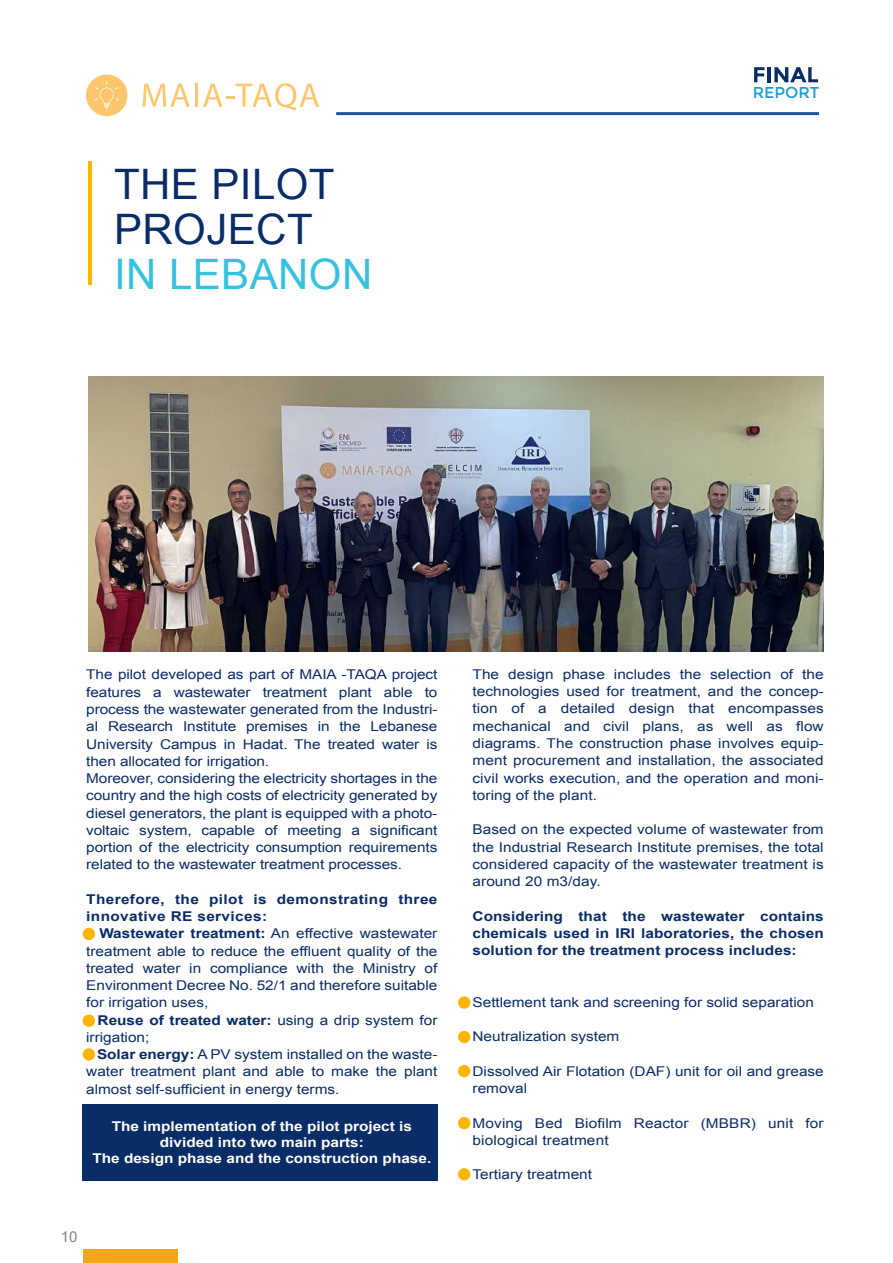
<style>
.page{position:relative;width:893px;height:1263px;background:#fff}
.page>*{position:absolute;margin:0;border:0;box-sizing:border-box;transform-origin:0 0}
.t1{font:42px/45px "Arial";letter-spacing:.01em;color:#0a2c67}
.t2{font:42px "Arial";letter-spacing:.01em;color:#35c2e0}
.t3{font:15.75px "Montserrat";color:#199dd7}
.t4{font:15px "Arial";color:#808285}
.t5{font:13.5px/17.2px "Arial";letter-spacing:-.005em;color:#0a2c67;scale:1.14 1}
.t6{font:700 13.5px/17.2px "Arial";letter-spacing:.025em;color:#0a2c67;scale:1.14 1}
.t7{font:700 13.5px/16.2px "Arial";color:#fff;text-align:center;scale:1.14 1}
.s1{font-weight:700}
</style>
<div class="page">
<div style="left:82px;top:1105px;width:355px;height:76px;background:#0a2c67"></div>
<svg style="left:754px;top:67px;width:10px;height:15px"></svg>
<hr style="left:767px;top:67px;width:4px;height:15px;background:#0a2c67">
<svg style="left:774px;top:67px;width:44px;height:15px"></svg>
<svg style="left:143px;top:84px;width:47px;height:23px"></svg>
<hr style="left:195px;top:84px;width:3px;height:23px;background:#fdc66d">
<svg style="left:203px;top:83px;width:116px;height:27px"></svg>
<div style="left:86px;top:75px;width:42px;height:41px;background:#fdc66d;border-radius:50%"></div>
<svg style="left:94px;top:81px;width:25px;height:28px"></svg>
<div style="left:83px;top:1249px;width:94px;height:14px;background:#f5a71c"></div>
<hr style="left:336px;top:112px;width:483px;height:3px;background:#1f54a1">
<hr style="left:88px;top:162px;width:4px;height:123px;background:#ffb500">
<img style="left:89px;top:376px;width:734px;height:276px">
<div style="left:83px;top:928px;width:12px;height:12px;background:#ffb500;border-radius:50%"></div>
<div style="left:458px;top:996px;width:12px;height:13px;background:#ffb500;border-radius:50%"></div>
<div style="left:458px;top:1031px;width:12px;height:12px;background:#ffb500;border-radius:50%"></div>
<div style="left:458px;top:1065px;width:12px;height:12px;background:#ffb500;border-radius:50%"></div>
<div style="left:458px;top:1117px;width:12px;height:12px;background:#ffb500;border-radius:50%"></div>
<div style="left:458px;top:1168px;width:12px;height:12px;background:#ffb500;border-radius:50%"></div>
<div style="left:83px;top:1014px;width:12px;height:13px;background:#ffb500;border-radius:50%"></div>
<div style="left:83px;top:1048px;width:12px;height:12px;background:#ffb500;border-radius:50%"></div>
<h1 class="t1" style="left:114px;top:162px;width:222px">THE PILOT<br>PROJECT</h1>
<h1 class="t2" style="left:114px;top:247px;width:260px">IN LEBANON</h1>
<p class="t3" style="left:753px;top:83px;width:68px">REPORT</p>
<p class="t5" style="left:86px;top:666px;width:310px">The pilot developed as part of MAIA -TAQA project features a wastewater treatment plant able to process the wastewater generated from the Industri&shy;al Research Institute premises in the Lebanese University Campus in Hadat. The treated water is then allocated for irrigation.<br>Moreover, considering the electricity shortages in the country and the high costs of electricity generated by diesel generators, the plant is equipped with a photo&shy;voltaic system, capable of meeting a significant portion of the electricity consumption requirements related to the wastewater treatment processes.</p>
<p class="t6" style="left:86px;top:891px;width:310px">Therefore, the pilot is demonstrating three innovative RE services:</p>
<p class="t5" style="left:86px;top:925px;width:310px;text-align:justify;text-indent:13px"><span class="s1">Wastewater treatment:</span> An effective wastewater treatment able to reduce the effluent quality of the treated water in compliance with the Ministry of Environment Decree No. 52/1 and therefore suitable for irrigation uses,</p>
<p class="t5" style="left:86px;top:1011px;width:310px;text-indent:11px"><span class="s1">Reuse of treated water:</span> using a drip system for irrigation;</p>
<p class="t5" style="left:86px;top:1046px;width:310px;text-align:justify;text-indent:11px"><span class="s1">Solar energy:</span> A PV system installed on the waste&shy;water treatment plant and able to make the plant almost self-sufficient in energy terms.</p>
<p class="t7" style="left:92px;top:1118px;width:299px">The implementation of the pilot project is divided into two main parts:<br>The design phase and the construction phase.</p>
<p class="t4" style="left:61px;top:1227px;width:18px">10</p>
<p class="t5" style="left:473px;top:666px;width:310px;text-align:justify">The design phase includes the selection of the technologies used for treatment, and the concep&shy;tion of a detailed design that encompasses mechanical and civil plans, as well as flow diagrams. The construction phase involves equip&shy;ment procurement and installation, the associated civil works execution, and the operation and moni&shy;toring of the plant.</p>
<p class="t5" style="left:473px;top:821px;width:310px;text-align:justify">Based on the expected volume of wastewater from the Industrial Research Institute premises, the total considered capacity of the wastewater treatment is around 20 m3/day.</p>
<p class="t6" style="left:473px;top:908px;width:310px;text-align:justify">Considering that the wastewater contains chemicals used in IRI laboratories, the chosen solution for the treatment process includes:</p>
<p class="t5" style="left:473px;top:993px;width:301px">Settlement tank and screening for solid separation</p>
<p class="t5" style="left:473px;top:1028px;width:130px">Neutralization system</p>
<p class="t5" style="left:473px;top:1062px;width:310px">Dissolved Air Flotation (DAF) unit for oil and grease removal</p>
<p class="t5" style="left:473px;top:1114px;width:310px">Moving Bed Biofilm Reactor (MBBR) unit for biological treatment</p>
<p class="t5" style="left:473px;top:1166px;width:106px">Tertiary treatment</p>
</div>
